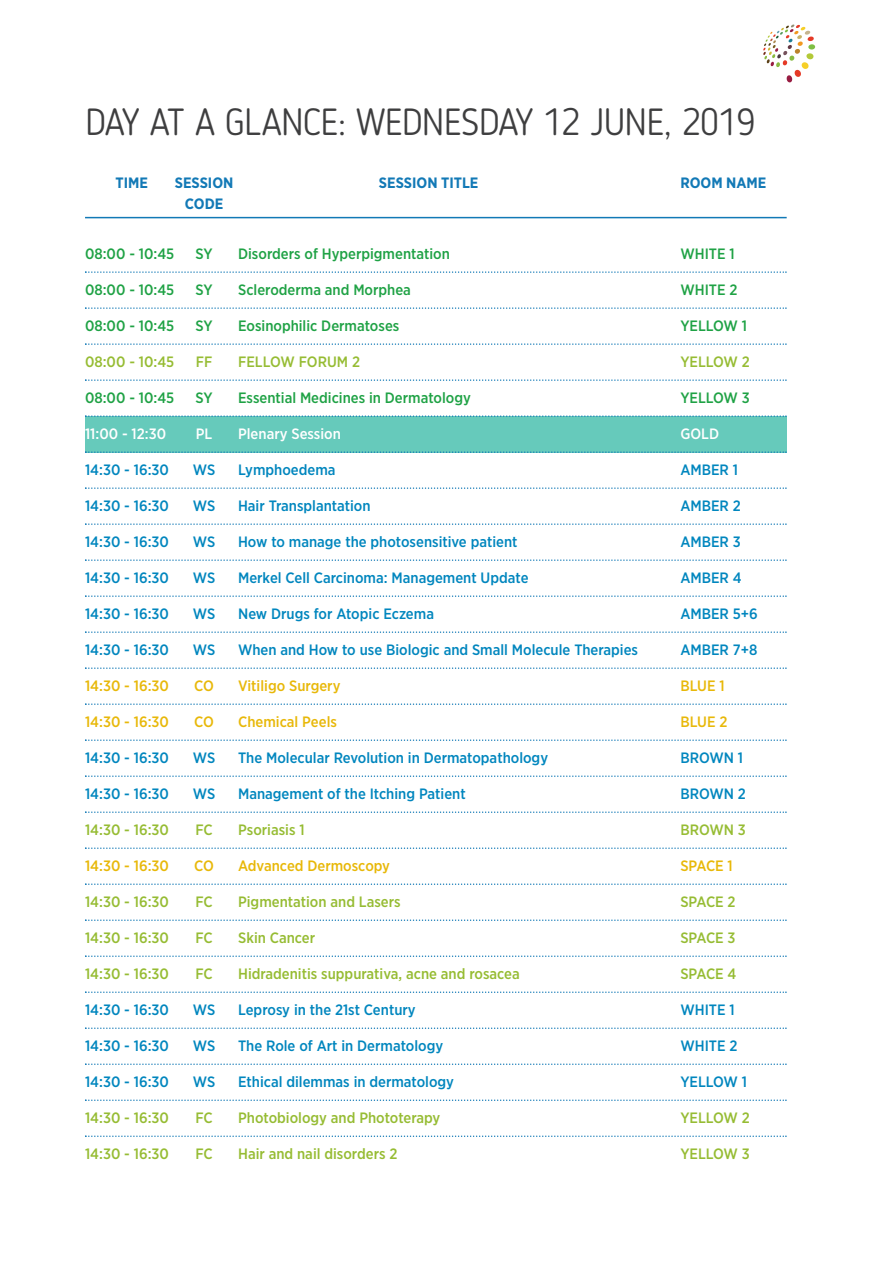
<style>
.page{position:relative;width:893px;height:1263px;background:#fff}
.page>*{position:absolute;margin:0;border:0;box-sizing:border-box;transform-origin:0 0}
.t1{font:300 37.5px "Blogger Sans";letter-spacing:-.02em;color:#3e3e3f}
.t2{font:500 15px "Gotham Narrow";color:#0086be}
.t3{font:500 15px "Gotham Narrow";color:#96bc33}
.t4{font:500 15px "Gotham Narrow";color:#1fa245}
.t5{font:500 15px "Gotham Narrow";color:#e8b809}
.t6{font:700 15px "Gotham Narrow";color:#1279b6}
.t7{font:500 15px "Gotham Narrow";color:#fff}
</style>
<div class="page">
<svg style="left:763px;top:25px;width:52px;height:57px"></svg>
<div style="left:85px;top:416px;width:702px;height:36px;background:#66cabb"></div>
<svg style="left:85px;top:271px;width:702px;height:2px"></svg>
<svg style="left:85px;top:307px;width:702px;height:2px"></svg>
<svg style="left:85px;top:343px;width:702px;height:2px"></svg>
<svg style="left:85px;top:379px;width:702px;height:2px"></svg>
<svg style="left:85px;top:415px;width:702px;height:2px"></svg>
<svg style="left:85px;top:451px;width:702px;height:2px"></svg>
<svg style="left:85px;top:487px;width:702px;height:2px"></svg>
<svg style="left:85px;top:523px;width:702px;height:2px"></svg>
<svg style="left:85px;top:559px;width:702px;height:2px"></svg>
<svg style="left:85px;top:595px;width:702px;height:2px"></svg>
<svg style="left:85px;top:631px;width:702px;height:2px"></svg>
<svg style="left:85px;top:667px;width:702px;height:2px"></svg>
<svg style="left:85px;top:703px;width:702px;height:2px"></svg>
<svg style="left:85px;top:739px;width:702px;height:2px"></svg>
<svg style="left:85px;top:775px;width:702px;height:2px"></svg>
<svg style="left:85px;top:811px;width:702px;height:2px"></svg>
<svg style="left:85px;top:847px;width:702px;height:2px"></svg>
<svg style="left:85px;top:883px;width:702px;height:2px"></svg>
<svg style="left:85px;top:919px;width:702px;height:2px"></svg>
<svg style="left:85px;top:955px;width:702px;height:2px"></svg>
<svg style="left:85px;top:991px;width:702px;height:2px"></svg>
<svg style="left:85px;top:1027px;width:702px;height:2px"></svg>
<svg style="left:85px;top:1063px;width:702px;height:2px"></svg>
<svg style="left:85px;top:1099px;width:702px;height:2px"></svg>
<svg style="left:85px;top:1135px;width:702px;height:2px"></svg>
<hr style="left:85px;top:217px;width:702px;height:1px;background:#1279b6">
<p class="t1" style="left:85px;top:107px;width:672px">DAY AT A GLANCE: WEDNESDAY 12 JUNE, 2019</p>
<p class="t6" style="left:116px;top:178px;width:34px">TIME</p>
<p class="t6" style="left:175px;top:178px;width:60px">SESSION</p>
<p class="t6" style="left:379px;top:178px;width:101px">SESSION TITLE</p>
<p class="t6" style="left:680px;top:178px;width:87px">ROOM NAME</p>
<p class="t6" style="left:185px;top:199px;width:40px">CODE</p>
<p class="t4" style="left:85px;top:248px;width:91px">08:00 - 10:45</p>
<p class="t4" style="left:196px;top:248px;width:19px">SY</p>
<p class="t4" style="left:238px;top:248px;width:213px">Disorders of Hyperpigmentation</p>
<p class="t4" style="left:680px;top:248px;width:56px">WHITE 1</p>
<p class="t4" style="left:85px;top:284px;width:91px">08:00 - 10:45</p>
<p class="t4" style="left:196px;top:284px;width:19px">SY</p>
<p class="t4" style="left:238px;top:284px;width:174px">Scleroderma and Morphea</p>
<p class="t4" style="left:680px;top:284px;width:59px">WHITE 2</p>
<p class="t4" style="left:85px;top:320px;width:91px">08:00 - 10:45</p>
<p class="t4" style="left:196px;top:320px;width:19px">SY</p>
<p class="t4" style="left:238px;top:320px;width:163px">Eosinophilic Dermatoses</p>
<p class="t4" style="left:680px;top:320px;width:68px">YELLOW 1</p>
<p class="t3" style="left:85px;top:356px;width:91px">08:00 - 10:45</p>
<p class="t3" style="left:196px;top:356px;width:18px">FF</p>
<p class="t3" style="left:238px;top:356px;width:123px">FELLOW FORUM 2</p>
<p class="t3" style="left:680px;top:356px;width:71px">YELLOW 2</p>
<p class="t4" style="left:85px;top:392px;width:91px">08:00 - 10:45</p>
<p class="t4" style="left:196px;top:392px;width:19px">SY</p>
<p class="t4" style="left:238px;top:392px;width:234px">Essential Medicines in Dermatology</p>
<p class="t4" style="left:680px;top:392px;width:71px">YELLOW 3</p>
<p class="t7" style="left:85px;top:428px;width:83px">11:00 - 12:30</p>
<p class="t7" style="left:196px;top:428px;width:18px">PL</p>
<p class="t7" style="left:238px;top:428px;width:104px">Plenary Session</p>
<p class="t7" style="left:680px;top:428px;width:40px">GOLD</p>
<p class="t2" style="left:85px;top:464px;width:85px">14:30 - 16:30</p>
<p class="t2" style="left:193px;top:464px;width:24px">WS</p>
<p class="t2" style="left:238px;top:464px;width:99px">Lymphoedema</p>
<p class="t2" style="left:680px;top:464px;width:59px">AMBER 1</p>
<p class="t2" style="left:85px;top:500px;width:85px">14:30 - 16:30</p>
<p class="t2" style="left:193px;top:500px;width:24px">WS</p>
<p class="t2" style="left:238px;top:500px;width:134px">Hair Transplantation</p>
<p class="t2" style="left:680px;top:500px;width:62px">AMBER 2</p>
<p class="t2" style="left:85px;top:536px;width:85px">14:30 - 16:30</p>
<p class="t2" style="left:193px;top:536px;width:24px">WS</p>
<p class="t2" style="left:238px;top:536px;width:281px">How to manage the photosensitive patient</p>
<p class="t2" style="left:680px;top:536px;width:62px">AMBER 3</p>
<p class="t2" style="left:85px;top:572px;width:85px">14:30 - 16:30</p>
<p class="t2" style="left:193px;top:572px;width:24px">WS</p>
<p class="t2" style="left:238px;top:572px;width:292px">Merkel Cell Carcinoma: Management Update</p>
<p class="t2" style="left:680px;top:572px;width:63px">AMBER 4</p>
<p class="t2" style="left:85px;top:608px;width:85px">14:30 - 16:30</p>
<p class="t2" style="left:193px;top:608px;width:24px">WS</p>
<p class="t2" style="left:238px;top:608px;width:197px">New Drugs for Atopic Eczema</p>
<p class="t2" style="left:680px;top:608px;width:79px">AMBER 5+6</p>
<p class="t2" style="left:85px;top:644px;width:85px">14:30 - 16:30</p>
<p class="t2" style="left:193px;top:644px;width:24px">WS</p>
<p class="t2" style="left:238px;top:644px;width:401px">When and How to use Biologic and Small Molecule Therapies</p>
<p class="t2" style="left:680px;top:644px;width:79px">AMBER 7+8</p>
<p class="t5" style="left:85px;top:680px;width:85px">14:30 - 16:30</p>
<p class="t5" style="left:194px;top:680px;width:21px">CO</p>
<p class="t5" style="left:238px;top:680px;width:104px">Vitiligo Surgery</p>
<p class="t5" style="left:680px;top:680px;width:46px">BLUE 1</p>
<p class="t5" style="left:85px;top:716px;width:85px">14:30 - 16:30</p>
<p class="t5" style="left:194px;top:716px;width:21px">CO</p>
<p class="t5" style="left:238px;top:716px;width:100px">Chemical Peels</p>
<p class="t5" style="left:680px;top:716px;width:49px">BLUE 2</p>
<p class="t2" style="left:85px;top:752px;width:85px">14:30 - 16:30</p>
<p class="t2" style="left:193px;top:752px;width:24px">WS</p>
<p class="t2" style="left:238px;top:752px;width:312px">The Molecular Revolution in Dermatopathology</p>
<p class="t2" style="left:680px;top:752px;width:64px">BROWN 1</p>
<p class="t2" style="left:85px;top:788px;width:85px">14:30 - 16:30</p>
<p class="t2" style="left:193px;top:788px;width:24px">WS</p>
<p class="t2" style="left:238px;top:788px;width:229px">Management of the Itching Patient</p>
<p class="t2" style="left:680px;top:788px;width:67px">BROWN 2</p>
<p class="t3" style="left:85px;top:824px;width:85px">14:30 - 16:30</p>
<p class="t3" style="left:195px;top:824px;width:19px">FC</p>
<p class="t3" style="left:238px;top:824px;width:68px">Psoriasis 1</p>
<p class="t3" style="left:680px;top:824px;width:67px">BROWN 3</p>
<p class="t5" style="left:85px;top:860px;width:85px">14:30 - 16:30</p>
<p class="t5" style="left:194px;top:860px;width:21px">CO</p>
<p class="t5" style="left:238px;top:860px;width:153px">Advanced Dermoscopy</p>
<p class="t5" style="left:680px;top:860px;width:54px">SPACE 1</p>
<p class="t3" style="left:85px;top:896px;width:85px">14:30 - 16:30</p>
<p class="t3" style="left:195px;top:896px;width:19px">FC</p>
<p class="t3" style="left:238px;top:896px;width:164px">Pigmentation and Lasers</p>
<p class="t3" style="left:680px;top:896px;width:57px">SPACE 2</p>
<p class="t3" style="left:85px;top:932px;width:85px">14:30 - 16:30</p>
<p class="t3" style="left:195px;top:932px;width:19px">FC</p>
<p class="t3" style="left:238px;top:932px;width:79px">Skin Cancer</p>
<p class="t3" style="left:680px;top:932px;width:57px">SPACE 3</p>
<p class="t3" style="left:85px;top:968px;width:85px">14:30 - 16:30</p>
<p class="t3" style="left:195px;top:968px;width:19px">FC</p>
<p class="t3" style="left:238px;top:968px;width:283px">Hidradenitis suppurativa, acne and rosacea</p>
<p class="t3" style="left:680px;top:968px;width:58px">SPACE 4</p>
<p class="t2" style="left:85px;top:1004px;width:85px">14:30 - 16:30</p>
<p class="t2" style="left:193px;top:1004px;width:24px">WS</p>
<p class="t2" style="left:238px;top:1004px;width:179px">Leprosy in the 21st Century</p>
<p class="t2" style="left:680px;top:1004px;width:56px">WHITE 1</p>
<p class="t2" style="left:85px;top:1040px;width:85px">14:30 - 16:30</p>
<p class="t2" style="left:193px;top:1040px;width:24px">WS</p>
<p class="t2" style="left:238px;top:1040px;width:207px">The Role of Art in Dermatology</p>
<p class="t2" style="left:680px;top:1040px;width:59px">WHITE 2</p>
<p class="t2" style="left:85px;top:1076px;width:85px">14:30 - 16:30</p>
<p class="t2" style="left:193px;top:1076px;width:24px">WS</p>
<p class="t2" style="left:238px;top:1076px;width:217px">Ethical dilemmas in dermatology</p>
<p class="t2" style="left:680px;top:1076px;width:68px">YELLOW 1</p>
<p class="t3" style="left:85px;top:1112px;width:85px">14:30 - 16:30</p>
<p class="t3" style="left:195px;top:1112px;width:19px">FC</p>
<p class="t3" style="left:238px;top:1112px;width:204px">Photobiology and Phototerapy</p>
<p class="t3" style="left:680px;top:1112px;width:71px">YELLOW 2</p>
<p class="t3" style="left:85px;top:1148px;width:85px">14:30 - 16:30</p>
<p class="t3" style="left:195px;top:1148px;width:19px">FC</p>
<p class="t3" style="left:238px;top:1148px;width:161px">Hair and nail disorders 2</p>
<p class="t3" style="left:680px;top:1148px;width:71px">YELLOW 3</p>
</div>
